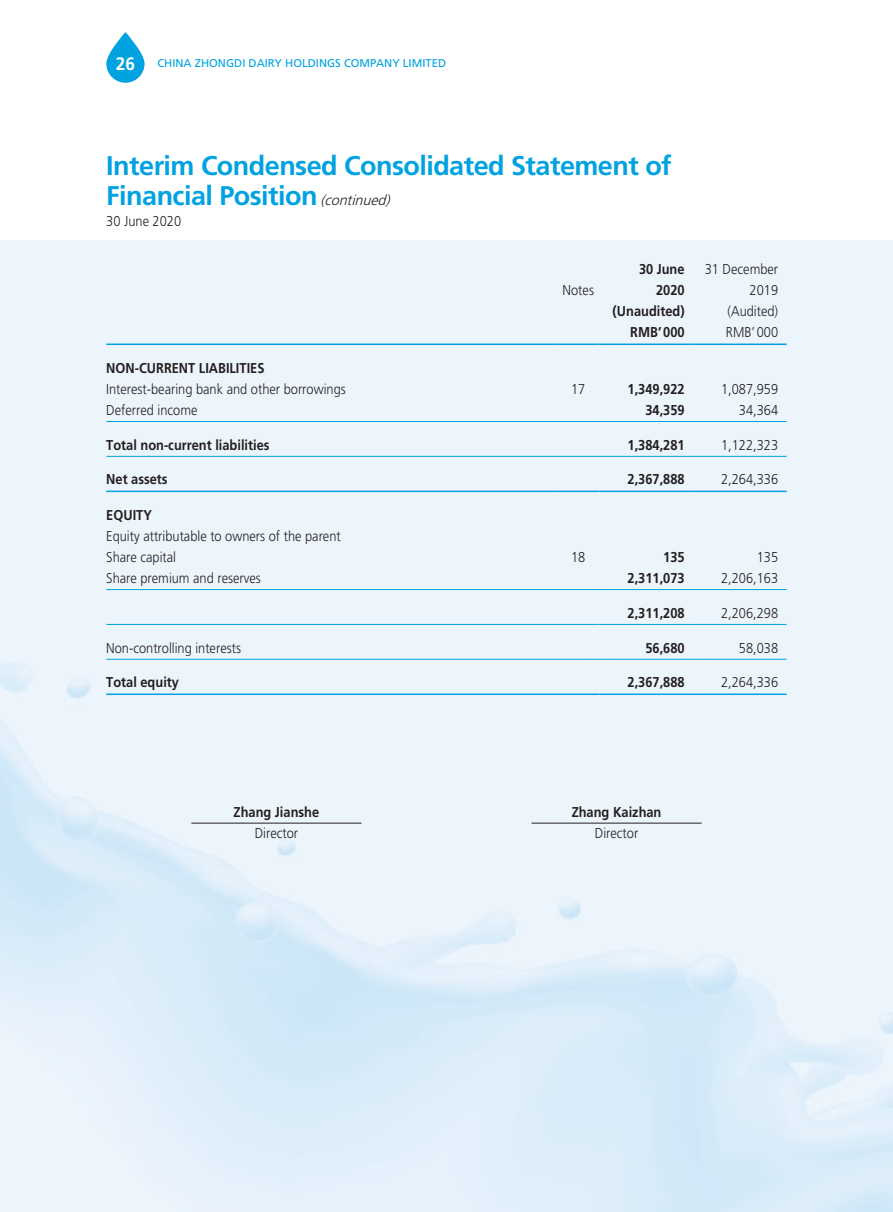
<style>
.page{position:relative;width:893px;height:1212px;background:#fff}
.page>*{position:absolute;margin:0;border:0;box-sizing:border-box;transform-origin:0 0}
.t1{font:700 27px/30px "Frutiger LT Std";letter-spacing:-.02em;color:#00a2df}
.t2{font:300 14.25px/21px "Frutiger LT Std";color:#231f20;scale:.9 1}
.t3{font:700 14.25px "Frutiger LT Std";color:#231f20;scale:.9 1}
.t4{font:11.25px "Frutiger LT Std";color:#00a2df}
.s1{font-weight:700;font-size:18px;color:#fff}
.s2{font-weight:300;font-style:italic;font-size:14.25px;color:#231f20}
</style>
<div class="page">
<svg style="left:106px;top:32px;width:39px;height:51px;fill:#00a2df"></svg>
<hr style="left:106px;top:343px;width:451px;height:2px;background:#00a2df">
<hr style="left:557px;top:343px;width:43px;height:2px;background:#00a2df">
<hr style="left:600px;top:343px;width:93px;height:2px;background:#00a2df">
<hr style="left:693px;top:343px;width:94px;height:2px;background:#00a2df">
<hr style="left:106px;top:421px;width:451px;height:1px;background:#00a2df">
<hr style="left:557px;top:421px;width:43px;height:1px;background:#00a2df">
<hr style="left:600px;top:421px;width:93px;height:1px;background:#00a2df">
<hr style="left:693px;top:421px;width:94px;height:1px;background:#00a2df">
<hr style="left:106px;top:456px;width:451px;height:1px;background:#00a2df">
<hr style="left:557px;top:456px;width:43px;height:1px;background:#00a2df">
<hr style="left:600px;top:456px;width:93px;height:1px;background:#00a2df">
<hr style="left:693px;top:456px;width:94px;height:1px;background:#00a2df">
<hr style="left:106px;top:491px;width:451px;height:1px;background:#00a2df">
<hr style="left:557px;top:491px;width:43px;height:1px;background:#00a2df">
<hr style="left:600px;top:491px;width:93px;height:1px;background:#00a2df">
<hr style="left:693px;top:491px;width:94px;height:1px;background:#00a2df">
<hr style="left:106px;top:589px;width:451px;height:1px;background:#00a2df">
<hr style="left:557px;top:589px;width:43px;height:1px;background:#00a2df">
<hr style="left:600px;top:589px;width:93px;height:1px;background:#00a2df">
<hr style="left:693px;top:589px;width:94px;height:1px;background:#00a2df">
<hr style="left:106px;top:624px;width:451px;height:1px;background:#00a2df">
<hr style="left:557px;top:624px;width:43px;height:1px;background:#00a2df">
<hr style="left:600px;top:624px;width:93px;height:1px;background:#00a2df">
<hr style="left:693px;top:624px;width:94px;height:1px;background:#00a2df">
<hr style="left:106px;top:659px;width:451px;height:1px;background:#00a2df">
<hr style="left:557px;top:659px;width:43px;height:1px;background:#00a2df">
<hr style="left:600px;top:659px;width:93px;height:1px;background:#00a2df">
<hr style="left:693px;top:659px;width:94px;height:1px;background:#00a2df">
<hr style="left:106px;top:693px;width:451px;height:2px;background:#00a2df">
<hr style="left:557px;top:693px;width:43px;height:2px;background:#00a2df">
<hr style="left:600px;top:693px;width:93px;height:2px;background:#00a2df">
<hr style="left:693px;top:693px;width:94px;height:2px;background:#00a2df">
<hr style="left:191px;top:823px;width:170px;height:1px;background:#231f20">
<hr style="left:531px;top:823px;width:171px;height:1px;background:#231f20">
<p class="t4" style="left:116px;top:57px;width:332px"><span class="s1">26</span> CHINA ZHONGDI DAIRY HOLDINGS COMPANY LIMITED</p>
<h1 class="t1" style="left:106px;top:151px;width:567px">Interim Condensed Consolidated Statement of<br>Financial Position <span class="s2">(continued)</span></h1>
<p class="t2" style="left:106px;top:211px;width:85px">30 June 2020</p>
<p class="t3" style="left:639px;top:261px;width:52px">30 June</p>
<p class="t2" style="left:705px;top:259px;width:83px">31 December</p>
<p class="t2" style="left:563px;top:280px;width:36px">Notes</p>
<p class="t3" style="left:656px;top:282px;width:33px">2020</p>
<p class="t2" style="left:750px;top:280px;width:33px">2019</p>
<p class="t3" style="left:613px;top:303px;width:81px">(Unaudited)</p>
<p class="t2" style="left:728px;top:301px;width:58px">(Audited)</p>
<p class="t3" style="left:630px;top:324px;width:62px">RMB’000</p>
<p class="t2" style="left:726px;top:322px;width:60px">RMB’000</p>
<p class="t3" style="left:106px;top:359px;width:177px">NON-CURRENT LIABILITIES</p>
<p class="t2" style="left:106px;top:378px;width:268px">Interest-bearing bank and other borrowings</p>
<p class="t2" style="left:571px;top:378px;width:17px">17</p>
<p class="t3" style="left:628px;top:380px;width:65px">1,349,922</p>
<p class="t2" style="left:721px;top:378px;width:65px">1,087,959</p>
<p class="t2" style="left:106px;top:399px;width:103px">Deferred income</p>
<p class="t3" style="left:645px;top:401px;width:45px">34,359</p>
<p class="t2" style="left:739px;top:399px;width:45px">34,364</p>
<p class="t3" style="left:106px;top:436px;width:183px">Total non-current liabilities</p>
<p class="t3" style="left:628px;top:436px;width:65px">1,384,281</p>
<p class="t2" style="left:721px;top:434px;width:65px">1,122,323</p>
<p class="t3" style="left:106px;top:471px;width:70px">Net assets</p>
<p class="t3" style="left:628px;top:471px;width:65px">2,367,888</p>
<p class="t2" style="left:721px;top:469px;width:65px">2,264,336</p>
<p class="t3" style="left:106px;top:506px;width:52px">EQUITY</p>
<p class="t2" style="left:106px;top:526px;width:262px">Equity attributable to owners of the parent<br>Share capital</p>
<p class="t2" style="left:571px;top:547px;width:17px">18</p>
<p class="t3" style="left:663px;top:548px;width:25px">135</p>
<p class="t2" style="left:757px;top:547px;width:25px">135</p>
<p class="t2" style="left:106px;top:568px;width:173px">Share premium and reserves</p>
<p class="t3" style="left:628px;top:569px;width:65px">2,311,073</p>
<p class="t2" style="left:721px;top:568px;width:65px">2,206,163</p>
<p class="t3" style="left:628px;top:604px;width:65px">2,311,208</p>
<p class="t2" style="left:721px;top:602px;width:65px">2,206,298</p>
<p class="t2" style="left:106px;top:637px;width:151px">Non-controlling interests</p>
<p class="t3" style="left:645px;top:639px;width:45px">56,680</p>
<p class="t2" style="left:739px;top:637px;width:45px">58,038</p>
<p class="t3" style="left:106px;top:674px;width:82px">Total equity</p>
<p class="t3" style="left:628px;top:674px;width:65px">2,367,888</p>
<p class="t2" style="left:721px;top:672px;width:65px">2,264,336</p>
<p class="t3" style="left:234px;top:804px;width:97px">Zhang Jianshe</p>
<p class="t3" style="left:572px;top:804px;width:101px">Zhang Kaizhan</p>
<p class="t2" style="left:255px;top:823px;width:50px">Director</p>
<p class="t2" style="left:595px;top:823px;width:50px">Director</p>
</div>
